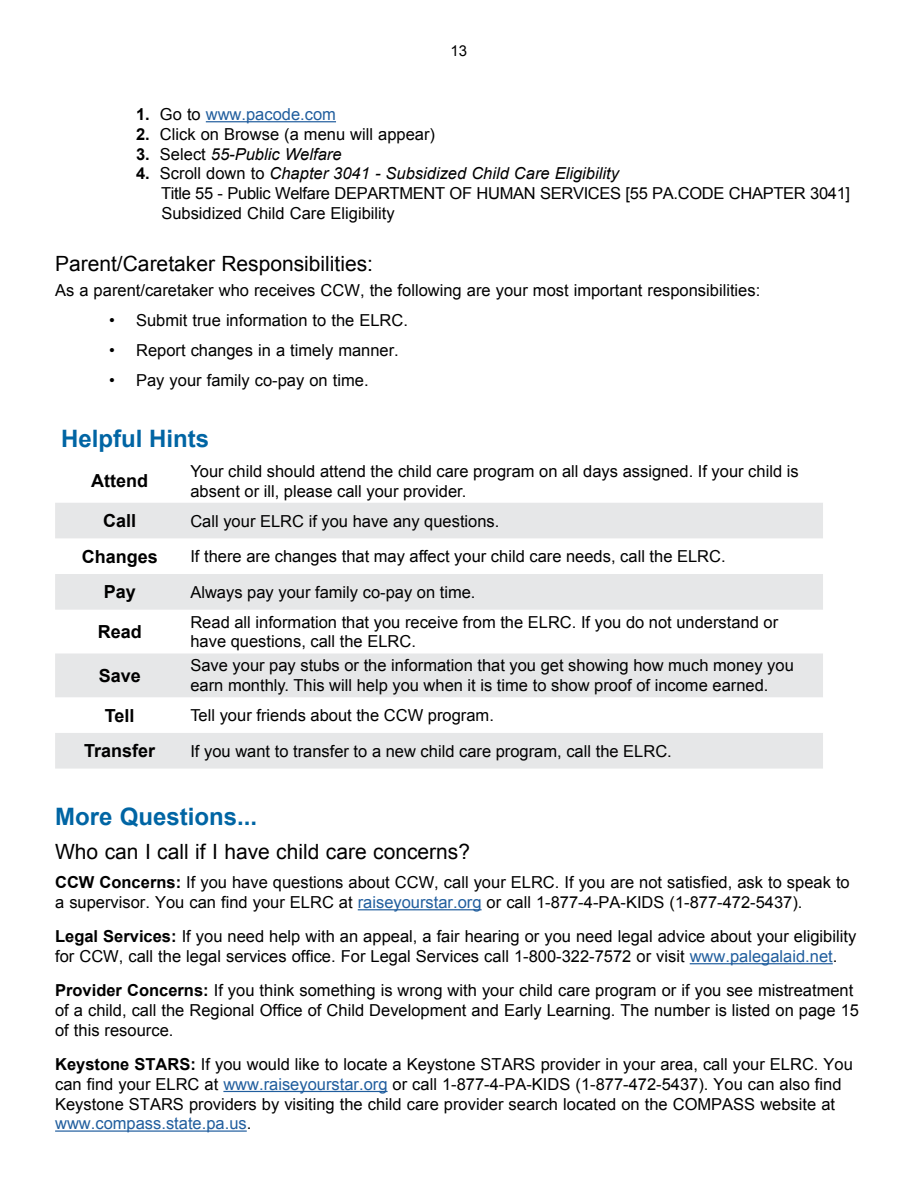
<style>
.page{position:relative;width:918px;height:1188px;background:#fff}
.page>*{position:absolute;margin:0;border:0;box-sizing:border-box;transform-origin:0 0}
.paragraphsleftindent{font:700 24px "Arial";color:#0065a4}
.paragraphsleftindent-2{font:21px "Arial";color:#000}
.t1{font:700 18px "Arial";color:#000}
.paragraphsleftindent-3{font:16.5px/19.8px "Arial";color:#000}
.paragraphsleftindent-4{font:italic 16.5px "Arial";color:#000}
.paragraphsleftindent-5{font:16.5px "Arial";letter-spacing:-.02em;color:#000}
.paragraphsleftindent-6{font:16.5px "Arial";color:#215e9e}
.t2{font:15px "Arial";color:#000}
.s1{font-weight:700;color:#000}
.s2{color:#000}
.s3{font-weight:700}
.s4{font-weight:700;font-style:normal}
.s5{font-style:normal}
.s6{color:#215e9e}
</style>
<div class="page">
<hr style="left:206px;top:121px;width:130px;height:1px;background:#215e9e">
<svg style="left:55px;top:503px;width:768px;height:266px;fill:#e6e7e8"></svg>
<hr style="left:358px;top:909px;width:124px;height:1px;background:#215e9e">
<hr style="left:690px;top:963px;width:143px;height:1px;background:#215e9e">
<hr style="left:223px;top:1091px;width:165px;height:1px;background:#215e9e">
<hr style="left:55px;top:1130px;width:192px;height:2px;background:#215e9e">
<p class="t2" style="left:451px;top:41px;width:18px">13</p>
<p class="paragraphsleftindent-6" style="left:136px;top:103px;width:201px"><span class="s1">1.</span> <span class="s2">Go to</span> www.pacode.com</p>
<p class="paragraphsleftindent-3" style="left:136px;top:124px;width:300px"><span class="s3">2.</span> Click on Browse (a menu will appear)</p>
<p class="paragraphsleftindent-4" style="left:136px;top:143px;width:207px"><span class="s4">3.</span> <span class="s5">Select</span> 55-Public Welfare</p>
<p class="paragraphsleftindent-4" style="left:136px;top:163px;width:484px"><span class="s4">4.</span> <span class="s5">Scroll down to</span> Chapter 3041 - Subsidized Child Care Eligibility</p>
<p class="paragraphsleftindent-5" style="left:161px;top:183px;width:691px">Title 55 - Public Welfare DEPARTMENT OF HUMAN SERVICES [55 PA.CODE CHAPTER 3041]</p>
<p class="paragraphsleftindent-3" style="left:161px;top:203px;width:235px">Subsidized Child Care Eligibility</p>
<p class="paragraphsleftindent-2" style="left:55px;top:250px;width:320px">Parent/Caretaker Responsibilities:</p>
<p class="paragraphsleftindent-3" style="left:55px;top:281px;width:707px">As a parent/caretaker who receives CCW, the following are your most important responsibilities:</p>
<p class="paragraphsleftindent-3" style="left:109px;top:311px;width:300px">• Submit true information to the ELRC.</p>
<p class="paragraphsleftindent-3" style="left:109px;top:340px;width:291px">• Report changes in a timely manner.</p>
<p class="paragraphsleftindent-3" style="left:109px;top:370px;width:261px">• Pay your family co-pay on time.</p>
<p class="paragraphsleftindent" style="left:61px;top:421px;width:150px">Helpful Hints</p>
<p class="t1" style="left:91px;top:468px;width:58px">Attend</p>
<p class="paragraphsleftindent-3" style="left:190px;top:461px;width:610px">Your child should attend the child care program on all days assigned. If your child is absent or ill, please call your provider.</p>
<p class="t1" style="left:103px;top:508px;width:35px">Call</p>
<p class="paragraphsleftindent-3" style="left:190px;top:511px;width:311px">Call your ELRC if you have any questions.</p>
<p class="t1" style="left:82px;top:544px;width:78px">Changes</p>
<p class="paragraphsleftindent-3" style="left:190px;top:547px;width:537px">If there are changes that may affect your child care needs, call the ELRC.</p>
<p class="t1" style="left:104px;top:579px;width:34px">Pay</p>
<p class="paragraphsleftindent-3" style="left:190px;top:582px;width:287px">Always pay your family co-pay on time.</p>
<p class="t1" style="left:98px;top:619px;width:46px">Read</p>
<p class="paragraphsleftindent-3" style="left:190px;top:612px;width:589px">Read all information that you receive from the ELRC. If you do not understand or have questions, call the ELRC.</p>
<p class="t1" style="left:99px;top:663px;width:44px">Save</p>
<p class="paragraphsleftindent-3" style="left:190px;top:656px;width:605px">Save your pay stubs or the information that you get showing how much money you earn monthly. This will help you when it is time to show proof of income earned.</p>
<p class="t1" style="left:105px;top:703px;width:31px">Tell</p>
<p class="paragraphsleftindent-3" style="left:190px;top:706px;width:305px">Tell your friends about the CCW program.</p>
<p class="t1" style="left:84px;top:738px;width:73px">Transfer</p>
<p class="paragraphsleftindent-3" style="left:190px;top:741px;width:483px">If you want to transfer to a new child care program, call the ELRC.</p>
<p class="paragraphsleftindent" style="left:55px;top:800px;width:204px">More Questions...</p>
<p class="paragraphsleftindent-2" style="left:55px;top:838px;width:416px">Who can I call if I have child care concerns?</p>
<p class="paragraphsleftindent-3" style="left:55px;top:873px;width:796px"><span class="s3">CCW Concerns:</span> If you have questions about CCW, call your ELRC. If you are not satisfied, ask to speak to a supervisor. You can find your ELRC at <span class="s6">raiseyourstar.org</span> or call 1-877-4-PA-KIDS (1-877-472-5437).</p>
<p class="paragraphsleftindent-3" style="left:55px;top:927px;width:803px"><span class="s3">Legal Services:</span> If you need help with an appeal, a fair hearing or you need legal advice about your eligibility for CCW, call the legal services office. For Legal Services call 1-800-322-7572 or visit <span class="s6">www.palegalaid.net</span>.</p>
<p class="paragraphsleftindent-3" style="left:55px;top:981px;width:805px"><span class="s3">Provider Concerns:</span> If you think something is wrong with your child care program or if you see mistreatment of a child, call the Regional Office of Child Development and Early Learning. The number is listed on page 15 of this resource.</p>
<p class="paragraphsleftindent-3" style="left:55px;top:1054px;width:799px"><span class="s3">Keystone STARS:</span> If you would like to locate a Keystone STARS provider in your area, call your ELRC. You can find your ELRC at <span class="s6">www.raiseyourstar.org</span> or call 1-877-4-PA-KIDS (1-877-472-5437). You can also find Keystone STARS providers by visiting the child care provider search located on the COMPASS website at <span class="s6">www.compass.state.pa.us</span>.</p>
</div>
